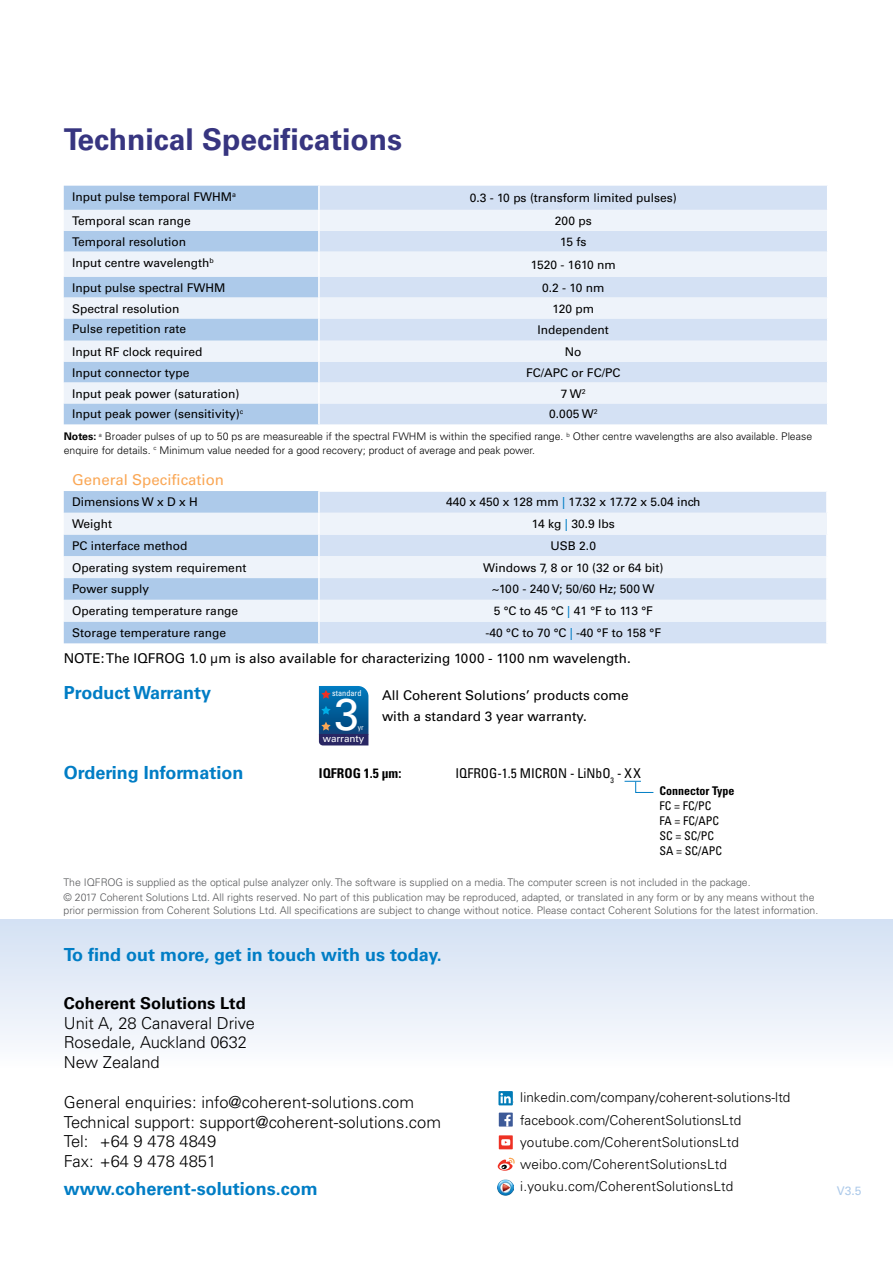
<style>
.page{position:relative;width:893px;height:1263px;background:#fff}
.page>*{position:absolute;margin:0;border:0;box-sizing:border-box;transform-origin:0 0}
.t1{font:44.7px "Univers";color:#fff}
.t2{font:700 30px "Univers";color:#373580}
.t3{font:700 18px "Univers";color:#007dc5}
.t4{font:300 16.5px/19.8px "Univers";color:#000}
.t5{font:700 16.5px "Univers";color:#000}
.t6{font:15px "Univers";color:#faa755}
.t7{font:300 13.5px/22.2px "Univers";letter-spacing:.015em;color:#000}
.t8{font:13.5px/21px "Univers";color:#000}
.t9{font:condensed 13.5px "Univers";color:#000}
.t10{font:700 condensed 13.5px "Univers";color:#000}
.t11{font:12px "Univers";color:#000}
.t12{font:condensed 12px/15px "Univers";color:#000}
.t13{font:700 condensed 12px "Univers";color:#000}
.t14{font:12px "Univers";color:#adcaea}
.t15{font:300 10.5px/12.6px "Univers";color:#58595b}
.t16{font:300 10.5px/13.5px "Univers";color:#000}
.t17{font:9.9px "Univers";color:#fff}
.t18{font:condensed 8.25px "Univers";color:#fff}
.t19{font:condensed 7.5px "Univers";color:#fff}
.s1{font-weight:700}
.s2{color:#007dc5}
</style>
<div class="page">
<div style="left:64px;top:186px;width:254px;height:238px;background:#adcaea"></div>
<div style="left:320px;top:186px;width:507px;height:238px;background:#d4e1f4"></div>
<svg style="left:64px;top:210px;width:763px;height:193px;background:#dde8f5"></svg>
<hr style="left:318px;top:210px;width:2px;height:21px;background:#fff">
<hr style="left:318px;top:231px;width:2px;height:21px;background:#fff">
<hr style="left:318px;top:252px;width:2px;height:25px;background:#fff">
<hr style="left:318px;top:277px;width:2px;height:21px;background:#fff">
<hr style="left:318px;top:298px;width:2px;height:20px;background:#fff">
<hr style="left:318px;top:318px;width:2px;height:23px;background:#fff">
<hr style="left:318px;top:341px;width:2px;height:21px;background:#fff">
<hr style="left:318px;top:362px;width:2px;height:21px;background:#fff">
<hr style="left:318px;top:383px;width:2px;height:20px;background:#fff">
<div style="left:0;top:920px;width:893px;height:151px;background:linear-gradient(to bottom,#d3e0f3,#fdfdfe)"></div>
<div style="left:64px;top:491px;width:254px;height:152px;background:#adcaea"></div>
<div style="left:320px;top:492px;width:506px;height:151px;background:#d4e1f4"></div>
<svg style="left:64px;top:513px;width:763px;height:109px;background:#dee9f6"></svg>
<hr style="left:826px;top:534px;width:3px;height:22px;background:#fff">
<hr style="left:826px;top:556px;width:3px;height:22px;background:#fff">
<hr style="left:826px;top:578px;width:3px;height:22px;background:#fff">
<hr style="left:826px;top:600px;width:3px;height:22px;background:#fff">
<hr style="left:318px;top:513px;width:2px;height:21px;background:#fff">
<hr style="left:318px;top:534px;width:2px;height:22px;background:#fff">
<hr style="left:318px;top:556px;width:2px;height:22px;background:#fff">
<hr style="left:318px;top:578px;width:2px;height:22px;background:#fff">
<hr style="left:318px;top:600px;width:2px;height:22px;background:#fff">
<div style="left:499px;top:1135px;width:14px;height:14px;background:#ee3124"></div>
<svg style="left:501px;top:1139px;width:9px;height:6px"></svg>
<div style="left:499px;top:1112px;width:14px;height:14px;background:#3d5a98"></div>
<svg style="left:504px;top:1115px;width:7px;height:11px"></svg>
<svg style="left:498px;top:1157px;width:17px;height:14px"></svg>
<img style="left:497px;top:1180px;width:16px;height:16px">
<svg style="left:498px;top:1091px;width:15px;height:14px"></svg>
<svg style="left:500px;top:1093px;width:11px;height:10px"></svg>
<svg style="left:319px;top:686px;width:49px;height:59px;background:#105690"></svg>
<svg style="left:625px;top:781px;width:29px;height:12px"></svg>
<h2 class="t2" style="left:64px;top:122px;width:340px">Technical Specifications</h2>
<p class="t11" style="left:72px;top:189px;width:165px">Input pulse temporal FWHM<sup>a</sup></p>
<p class="t11" style="left:470px;top:191px;width:208px">0.3 - 10 ps (transform limited pulses)</p>
<p class="t11" style="left:72px;top:213px;width:120px">Temporal scan range</p>
<p class="t11" style="left:555px;top:213px;width:39px">200 ps</p>
<p class="t11" style="left:72px;top:234px;width:115px">Temporal resolution</p>
<p class="t11" style="left:560px;top:234px;width:28px">15 fs</p>
<p class="t11" style="left:72px;top:255px;width:143px">Input centre wavelength<sup>b</sup></p>
<p class="t11" style="left:531px;top:257px;width:87px">1520 - 1610 nm</p>
<p class="t11" style="left:72px;top:280px;width:155px">Input pulse spectral FWHM</p>
<p class="t11" style="left:542px;top:280px;width:64px">0.2 - 10 nm</p>
<p class="t11" style="left:72px;top:301px;width:109px">Spectral resolution</p>
<p class="t11" style="left:552px;top:301px;width:43px">120 pm</p>
<p class="t11" style="left:72px;top:322px;width:115px">Pulse repetition rate</p>
<p class="t11" style="left:538px;top:323px;width:73px">Independent</p>
<p class="t11" style="left:72px;top:344px;width:132px">Input RF clock required</p>
<p class="t11" style="left:565px;top:344px;width:18px">No</p>
<p class="t11" style="left:72px;top:365px;width:119px">Input connector type</p>
<p class="t11" style="left:526px;top:365px;width:96px">FC/APC or FC/PC</p>
<p class="t11" style="left:72px;top:386px;width:169px">Input peak power (saturation)</p>
<p class="t11" style="left:561px;top:386px;width:26px">7 W<sup>2</sup></p>
<p class="t11" style="left:72px;top:407px;width:173px">Input peak power (sensitivity)<sup>c</sup></p>
<p class="t11" style="left:549px;top:407px;width:50px">0.005 W<sup>2</sup></p>
<p class="t16" style="left:64px;top:430px;width:750px"><span class="s1">Notes:</span> <sup>a</sup> Broader pulses of up to 50 ps are measureable if the spectral FWHM is within the specified range. <sup>b</sup> Other centre wavelengths are also available. Please enquire for details. <sup>c</sup> Minimum value needed for a good recovery; product of average and peak power.</p>
<p class="t6" style="left:72px;top:471px;width:153px">General Specification</p>
<p class="t11" style="left:72px;top:495px;width:127px">Dimensions W x D x H</p>
<p class="t11" style="left:446px;top:495px;width:256px">440 x 450 x 128 mm <span class="s2">|</span> 17.32 x 17.72 x 5.04 inch</p>
<p class="t11" style="left:72px;top:517px;width:42px">Weight</p>
<p class="t11" style="left:532px;top:517px;width:84px">14 kg <span class="s2">|</span> 30.9 lbs</p>
<p class="t11" style="left:72px;top:539px;width:117px">PC interface method</p>
<p class="t11" style="left:551px;top:539px;width:47px">USB 2.0</p>
<p class="t11" style="left:72px;top:560px;width:176px">Operating system requirement</p>
<p class="t11" style="left:483px;top:560px;width:182px">Windows 7, 8 or 10 (32 or 64 bit)</p>
<p class="t11" style="left:72px;top:582px;width:78px">Power supply</p>
<p class="t11" style="left:492px;top:582px;width:164px">~100 - 240 V; 50/60 Hz; 500 W</p>
<p class="t11" style="left:72px;top:604px;width:168px">Operating temperature range</p>
<p class="t11" style="left:494px;top:604px;width:161px">5 °C to 45 °C <span class="s2">|</span> 41 °F to 113 °F</p>
<p class="t11" style="left:72px;top:626px;width:156px">Storage temperature range</p>
<p class="t11" style="left:485px;top:626px;width:177px">-40 °C to 70 °C <span class="s2">|</span> -40 °F to 158 °F</p>
<p class="t8" style="left:64px;top:647px;width:568px">NOTE: The IQFROG 1.0 µm is also available for characterizing 1000 - 1100 nm wavelength.</p>
<h3 class="t3" style="left:64px;top:683px;width:149px">Product Warranty</h3>
<p class="t8" style="left:382px;top:685px;width:248px">All Coherent Solutions’ products come with a standard 3 year warranty.</p>
<p class="t18" style="left:332px;top:687px;width:31px">standard</p>
<h1 class="t1" style="left:334px;top:687px;width:26px">3</h1>
<p class="t19" style="left:358px;top:722px;width:7px">yr</p>
<p class="t17" style="left:323px;top:733px;width:43px">warranty</p>
<h3 class="t3" style="left:64px;top:762px;width:181px">Ordering Information</h3>
<p class="t10" style="left:319px;top:765px;width:84px">IQFROG 1.5 μm:</p>
<p class="t9" style="left:455px;top:765px;width:187px">IQFROG-1.5 MICRON - LiNbO<sub>3</sub> - XX</p>
<p class="t13" style="left:659px;top:784px;width:76px">Connector Type</p>
<p class="t12" style="left:659px;top:798px;width:64px">FC = FC/PC<br>FA = FC/APC<br>SC = SC/PC<br>SA = SC/APC</p>
<p class="t15" style="left:64px;top:876px;width:689px">The IQFROG is supplied as the optical pulse analyzer only. The software is supplied on a media. The computer screen is not included in the package.</p>
<p class="t15" style="left:64px;top:891px;width:756px">© 2017 Coherent Solutions Ltd. All rights reserved. No part of this publication may be reproduced, adapted, or translated in any form or by any means without the prior permission from Coherent Solutions Ltd. All specifications are subject to change without notice. Please contact Coherent Solutions for the latest information.</p>
<h3 class="t3" style="left:64px;top:944px;width:379px">To find out more, get in touch with us today.</h3>
<h3 class="t5" style="left:64px;top:993px;width:183px">Coherent Solutions Ltd</h3>
<h3 class="t4" style="left:64px;top:1013px;width:193px">Unit A, 28 Canaveral Drive<br>Rosedale, Auckland 0632<br>New Zealand</h3>
<h3 class="t4" style="left:64px;top:1092px;width:379px">General enquiries: info@coherent-solutions.com Technical support: support@coherent-solutions.com Tel: +64 9 478 4849<br>Fax: +64 9 478 4851</h3>
<h3 class="t3" style="left:64px;top:1178px;width:256px">www.coherent-solutions.com</h3>
<p class="t7" style="left:520px;top:1086px;width:272px">linkedin.com/company/coherent-solutions-ltd facebook.com/CoherentSolutionsLtd youtube.com/CoherentSolutionsLtd weibo.com/CoherentSolutionsLtd i.youku.com/CoherentSolutionsLtd</p>
<p class="t14" style="left:837px;top:1183px;width:26px">V3.5</p>
</div>
